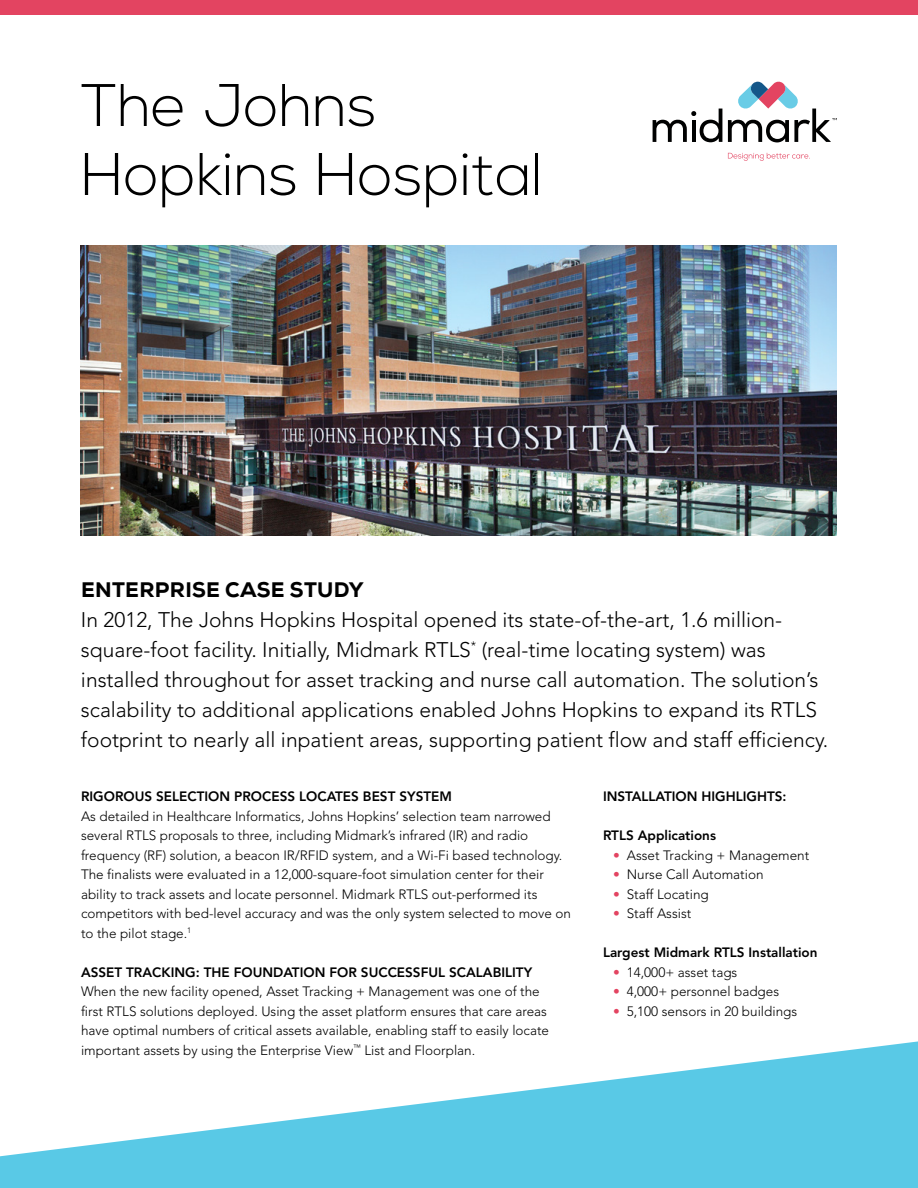
<style>
.page{position:relative;width:918px;height:1188px;background:#fff}
.page>*{position:absolute;margin:0;border:0;box-sizing:border-box;transform-origin:0 0}
.t1{font:300 60px/69px "Nexa";color:#000}
.t2{font:300 21px/30px "Avenir";color:#000}
.t3{font:800 21px "Nexa";letter-spacing:.015em;color:#000}
.t4{font:300 13.5px/19.5px "Avenir";color:#000}
.t5{font:800 13.5px "Avenir";color:#000}
.s1{color:#e34461}
</style>
<div class="page">
<img style="left:81px;top:246px;width:756px;height:290px">
<svg style="left:0;top:1041px;width:918px;height:147px;fill:#59c9e6"></svg>
<div style="left:0;top:0;width:918px;height:14px;background:#e34461"></div>
<svg style="left:728px;top:153px;width:82px;height:8px"></svg>
<svg style="left:653px;top:109px;width:69px;height:33px"></svg>
<svg style="left:728px;top:81px;width:109px;height:61px"></svg>
<h1 class="t1" style="left:81px;top:74px;width:463px">The Johns<br>Hopkins Hospital</h1>
<h2 class="t3" style="left:81px;top:576px;width:284px">ENTERPRISE CASE STUDY</h2>
<p class="t2" style="left:81px;top:605px;width:749px">In 2012, The Johns Hopkins Hospital opened its state-of-the-art, 1.6 million&shy;square-foot facility. Initially, Midmark RTLS<sup>*</sup> (real-time locating system) was installed throughout for asset tracking and nurse call automation. The solution’s scalability to additional applications enabled Johns Hopkins to expand its RTLS footprint to nearly all inpatient areas, supporting patient flow and staff efficiency.</p>
<p class="t5" style="left:603px;top:788px;width:185px">INSTALLATION HIGHLIGHTS:</p>
<p class="t5" style="left:603px;top:827px;width:115px">RTLS Applications</p>
<p class="t4" style="left:613px;top:845px;width:198px"><span class="s1">•</span> Asset Tracking + Management</p>
<p class="t4" style="left:613px;top:865px;width:152px"><span class="s1">•</span> Nurse Call Automation</p>
<p class="t4" style="left:613px;top:884px;width:97px"><span class="s1">•</span> Staff Locating</p>
<p class="t4" style="left:613px;top:904px;width:80px"><span class="s1">•</span> Staff Assist</p>
<p class="t5" style="left:603px;top:944px;width:216px">Largest Midmark RTLS Installation</p>
<p class="t4" style="left:613px;top:962px;width:126px"><span class="s1">•</span> 14,000+ asset tags</p>
<p class="t4" style="left:613px;top:982px;width:167px"><span class="s1">•</span> 4,000+ personnel badges</p>
<p class="t4" style="left:613px;top:1001px;width:185px"><span class="s1">•</span> 5,100 sensors in 20 buildings</p>
<p class="t5" style="left:81px;top:788px;width:372px">RIGOROUS SELECTION PROCESS LOCATES BEST SYSTEM</p>
<p class="t4" style="left:81px;top:806px;width:491px">As detailed in Healthcare Informatics, Johns Hopkins’ selection team narrowed several RTLS proposals to three, including Midmark’s infrared (IR) and radio frequency (RF) solution, a beacon IR/RFID system, and a Wi-Fi based technology.<br>The finalists were evaluated in a 12,000-square-foot simulation center for their ability to track assets and locate personnel. Midmark RTLS out-performed its competitors with bed-level accuracy and was the only system selected to move on to the pilot stage.<sup>1</sup></p>
<p class="t5" style="left:81px;top:964px;width:453px">ASSET TRACKING: THE FOUNDATION FOR SUCCESSFUL SCALABILITY</p>
<p class="t4" style="left:81px;top:982px;width:470px">When the new facility opened, Asset Tracking + Management was one of the first RTLS solutions deployed. Using the asset platform ensures that care areas have optimal numbers of critical assets available, enabling staff to easily locate important assets by using the Enterprise View<sup>™</sup> List and Floorplan.</p>
</div>
